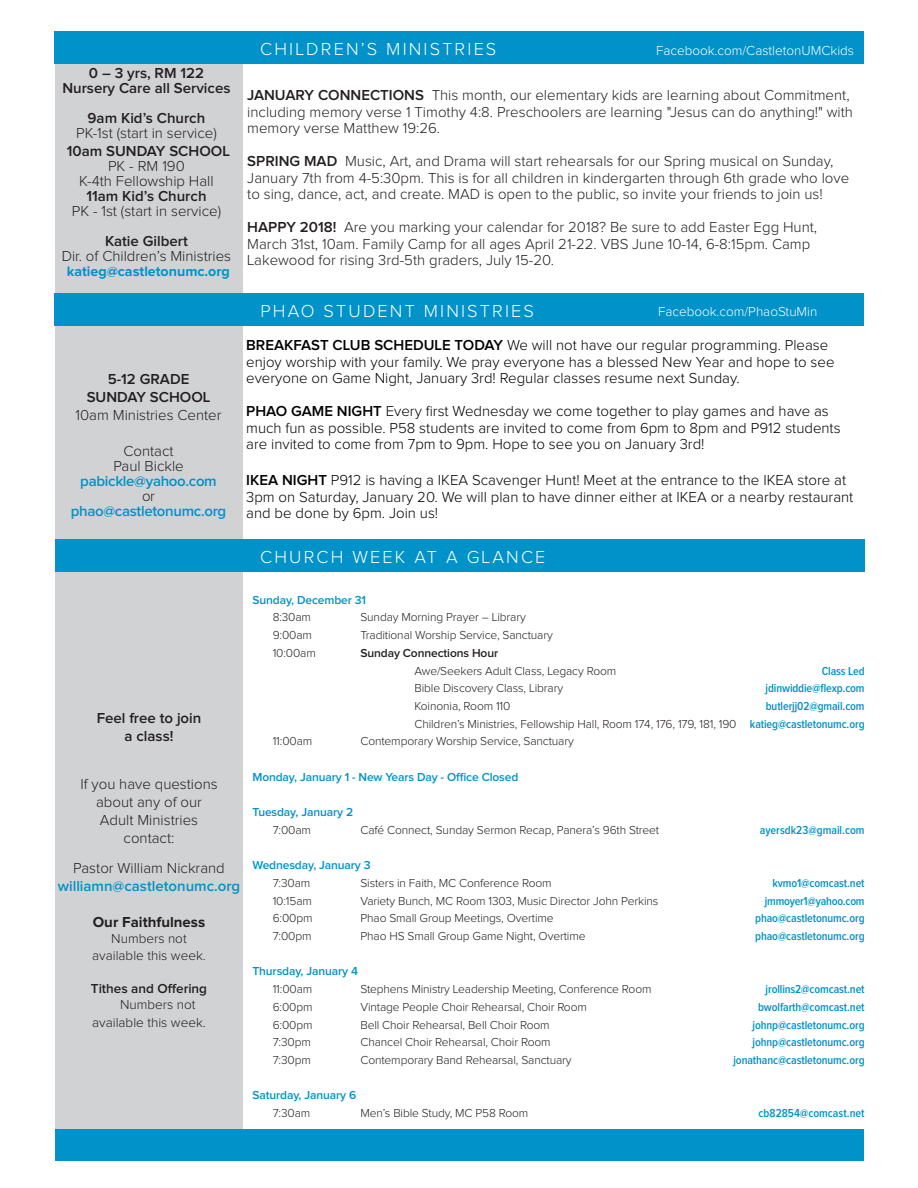
<style>
.page{position:relative;width:918px;height:1188px;background:#fff}
.page>*{position:absolute;margin:0;border:0;box-sizing:border-box;transform-origin:0 0}
.t1{font:300 18px "Proxima Nova";letter-spacing:.12em;color:#fff}
.t2{font:300 15px/16.5px "Proxima Nova";color:#231f20}
.t3{font:300 15px/16.5px "Proxima Nova";color:#000}
.t4{font:600 15px "Proxima Nova";color:#231f20}
.t5{font:600 15px "Proxima Nova";letter-spacing:-.02em;color:#0092c8}
.t6{font:600 15px "Proxima Nova";color:#0092c8}
.t7{font:700 15px "Proxima Nova";color:#231f20}
.t8{font:700 14.25px "Proxima Nova";color:#0092c8}
.t9{font:300 13.5px "Proxima Nova";color:#231f20}
.t10{font:300 13.5px "Proxima Nova";color:#fff}
.t11{font:600 13.5px "Proxima Nova";color:#231f20}
.t12{font:300 12px "Proxima Nova";letter-spacing:-.01em;color:#231f20}
.t13{font:600 12px "Proxima Nova Cond";letter-spacing:-.01em;color:#0092c8}
.t14{font:600 12px "Proxima Nova";letter-spacing:-.01em;color:#0092c8}
.t15{font:600 12px "Proxima Nova";letter-spacing:-.01em;color:#231f20}
.s1{font-weight:600}
</style>
<div class="page">
<div style="left:55px;top:64px;width:188px;height:1066px;background:#d1d2d4"></div>
<div style="left:54px;top:31px;width:810px;height:33px;background:#0092c8"></div>
<div style="left:54px;top:293px;width:810px;height:32px;background:#0092c8"></div>
<div style="left:55px;top:539px;width:810px;height:33px;background:#0092c8"></div>
<div style="left:55px;top:1130px;width:809px;height:31px;background:#0092c8"></div>
<p class="t4" style="left:89px;top:66px;width:117px">0 – 3 yrs, RM 122</p>
<p class="t4" style="left:62px;top:81px;width:169px">Nursery Care all Services</p>
<p class="t4" style="left:88px;top:111px;width:119px">9am Kid’s Church</p>
<p class="t2" style="left:76px;top:126px;width:142px">PK-1st (start in service)</p>
<p class="t4" style="left:67px;top:144px;width:165px">10am SUNDAY SCHOOL</p>
<p class="t2" style="left:108px;top:159px;width:78px">PK - RM 190</p>
<p class="t2" style="left:79px;top:174px;width:136px">K-4th Fellowship Hall</p>
<p class="t4" style="left:86px;top:189px;width:122px">11am Kid’s Church</p>
<p class="t2" style="left:72px;top:204px;width:151px">PK - 1st (start in service)</p>
<p class="t4" style="left:105px;top:234px;width:84px">Katie Gilbert</p>
<p class="t2" style="left:62px;top:249px;width:171px">Dir. of Children’s Ministries</p>
<p class="t8" style="left:67px;top:265px;width:165px">katieg@castletonumc.org</p>
<p class="t4" style="left:108px;top:372px;width:83px">5-12 GRADE</p>
<p class="t4" style="left:87px;top:390px;width:125px">SUNDAY SCHOOL</p>
<p class="t2" style="left:76px;top:408px;width:147px">10am Ministries Center</p>
<p class="t2" style="left:123px;top:444px;width:52px">Contact</p>
<p class="t2" style="left:113px;top:459px;width:72px">Paul Bickle</p>
<p class="t5" style="left:80px;top:474px;width:138px">pabickle@yahoo.com</p>
<p class="t2" style="left:142px;top:489px;width:15px">or</p>
<p class="t5" style="left:71px;top:504px;width:157px">phao@castletonumc.org</p>
<p class="t1" style="left:260px;top:40px;width:238px">CHILDREN’S MINISTRIES</p>
<p class="t10" style="left:656px;top:44px;width:200px">Facebook.com/CastletonUMCkids</p>
<p class="t2" style="left:247px;top:87px;width:607px"><span class="s1">JANUARY CONNECTIONS</span> This month, our elementary kids are learning about Commitment, including memory verse 1 Timothy 4:8. Preschoolers are learning "Jesus can do anything!" with memory verse Matthew 19:26.</p>
<p class="t2" style="left:247px;top:153px;width:603px"><span class="s1">SPRING MAD</span> Music, Art, and Drama will start rehearsals for our Spring musical on Sunday,<br>January 7th from 4-5:30pm. This is for all children in kindergarten through 6th grade who love to sing, dance, act, and create. MAD is open to the public, so invite your friends to join us!</p>
<p class="t2" style="left:247px;top:219px;width:571px"><span class="s1">HAPPY 2018!</span> Are you marking your calendar for 2018? Be sure to add Easter Egg Hunt,<br>March 31st, 10am. Family Camp for all ages April 21-22. VBS June 10-14, 6-8:15pm. Camp<br>Lakewood for rising 3rd-5th graders, July 15-20.</p>
<p class="t1" style="left:261px;top:302px;width:275px">PHAO STUDENT MINISTRIES</p>
<p class="t10" style="left:658px;top:305px;width:161px">Facebook.com/PhaoStuMin</p>
<p class="t3" style="left:246px;top:337px;width:590px"><span class="s1">BREAKFAST CLUB SCHEDULE TODAY</span> We will not have our regular programming. Please enjoy worship with your family. We pray everyone has a blessed New Year and hope to see everyone on Game Night, January 3rd! Regular classes resume next Sunday.</p>
<p class="t3" style="left:246px;top:403px;width:596px"><span class="s1">PHAO GAME NIGHT</span> Every first Wednesday we come together to play games and have as much fun as possible. P58 students are invited to come from 6pm to 8pm and P912 students are invited to come from 7pm to 9pm. Hope to see you on January 3rd!</p>
<p class="t3" style="left:246px;top:472px;width:609px"><span class="s1">IKEA NIGHT</span> P912 is having a IKEA Scavenger Hunt! Meet at the entrance to the IKEA store at<br>3pm on Saturday, January 20. We will plan to have dinner either at IKEA or a nearby restaurant and be done by 6pm. Join us!</p>
<p class="t1" style="left:260px;top:548px;width:287px">CHURCH WEEK AT A GLANCE</p>
<p class="t4" style="left:97px;top:711px;width:106px">Feel free to join</p>
<p class="t4" style="left:125px;top:729px;width:50px">a class!</p>
<p class="t2" style="left:80px;top:776px;width:139px">If you have questions</p>
<p class="t2" style="left:96px;top:794px;width:107px">about any of our</p>
<p class="t2" style="left:100px;top:812px;width:100px">Adult Ministries</p>
<p class="t2" style="left:124px;top:830px;width:52px">contact:</p>
<p class="t2" style="left:73px;top:860px;width:153px">Pastor William Nickrand</p>
<p class="t6" style="left:58px;top:879px;width:184px">williamn@castletonumc.org</p>
<p class="t7" style="left:93px;top:915px;width:114px">Our Faithfulness</p>
<p class="t9" style="left:111px;top:933px;width:77px">Numbers not</p>
<p class="t9" style="left:92px;top:949px;width:115px">available this week.</p>
<p class="t11" style="left:91px;top:982px;width:118px">Tithes and Offering</p>
<p class="t9" style="left:120px;top:999px;width:77px">Numbers not</p>
<p class="t9" style="left:92px;top:1017px;width:115px">available this week.</p>
<p class="t14" style="left:252px;top:594px;width:115px">Sunday, December 31</p>
<p class="t12" style="left:273px;top:612px;width:40px">8:30am</p>
<p class="t12" style="left:360px;top:612px;width:167px">Sunday Morning Prayer – Library</p>
<p class="t12" style="left:273px;top:630px;width:41px">9:00am</p>
<p class="t12" style="left:360px;top:630px;width:194px">Traditional Worship Service, Sanctuary</p>
<p class="t12" style="left:273px;top:647px;width:45px">10:00am</p>
<p class="t15" style="left:360px;top:647px;width:139px">Sunday Connections Hour</p>
<p class="t12" style="left:414px;top:665px;width:203px">Awe/Seekers Adult Class, Legacy Room</p>
<p class="t12" style="left:414px;top:683px;width:150px">Bible Discovery Class, Library</p>
<p class="t12" style="left:414px;top:700px;width:98px">Koinonia, Room 110</p>
<p class="t12" style="left:414px;top:718px;width:324px">Children’s Ministries, Fellowship Hall, Room 174, 176, 179, 181, 190</p>
<p class="t12" style="left:273px;top:736px;width:41px">11:00am</p>
<p class="t12" style="left:360px;top:736px;width:215px">Contemporary Worship Service, Sanctuary</p>
<p class="t14" style="left:252px;top:771px;width:267px">Monday, January 1 - New Years Day - Office Closed</p>
<p class="t14" style="left:252px;top:807px;width:102px">Tuesday, January 2</p>
<p class="t12" style="left:273px;top:824px;width:40px">7:00am</p>
<p class="t12" style="left:360px;top:824px;width:300px">Café Connect, Sunday Sermon Recap, Panera’s 96th Street</p>
<p class="t14" style="left:252px;top:860px;width:120px">Wednesday, January 3</p>
<p class="t12" style="left:273px;top:877px;width:39px">7:30am</p>
<p class="t12" style="left:360px;top:877px;width:193px">Sisters in Faith, MC Conference Room</p>
<p class="t12" style="left:273px;top:895px;width:41px">10:15am</p>
<p class="t12" style="left:360px;top:895px;width:300px">Variety Bunch, MC Room 1303, Music Director John Perkins</p>
<p class="t12" style="left:273px;top:913px;width:41px">6:00pm</p>
<p class="t12" style="left:360px;top:913px;width:195px">Phao Small Group Meetings, Overtime</p>
<p class="t12" style="left:273px;top:931px;width:40px">7:00pm</p>
<p class="t12" style="left:360px;top:931px;width:227px">Phao HS Small Group Game Night, Overtime</p>
<p class="t14" style="left:252px;top:966px;width:107px">Thursday, January 4</p>
<p class="t12" style="left:273px;top:984px;width:41px">11:00am</p>
<p class="t12" style="left:360px;top:984px;width:293px">Stephens Ministry Leadership Meeting, Conference Room</p>
<p class="t12" style="left:273px;top:1001px;width:41px">6:00pm</p>
<p class="t12" style="left:360px;top:1001px;width:228px">Vintage People Choir Rehearsal, Choir Room</p>
<p class="t12" style="left:273px;top:1019px;width:41px">6:00pm</p>
<p class="t12" style="left:360px;top:1019px;width:191px">Bell Choir Rehearsal, Bell Choir Room</p>
<p class="t12" style="left:273px;top:1037px;width:40px">7:30pm</p>
<p class="t12" style="left:360px;top:1037px;width:192px">Chancel Choir Rehearsal, Choir Room</p>
<p class="t12" style="left:273px;top:1054px;width:40px">7:30pm</p>
<p class="t12" style="left:360px;top:1054px;width:213px">Contemporary Band Rehearsal, Sanctuary</p>
<p class="t14" style="left:252px;top:1090px;width:105px">Saturday, January 6</p>
<p class="t12" style="left:273px;top:1108px;width:39px">7:30am</p>
<p class="t12" style="left:360px;top:1108px;width:169px">Men’s Bible Study, MC P58 Room</p>
<p class="t13" style="left:822px;top:665px;width:44px">Class Led</p>
<p class="t13" style="left:766px;top:683px;width:101px">jdinwiddie@flexp.com</p>
<p class="t13" style="left:766px;top:700px;width:100px">butlerjj02@gmail.com</p>
<p class="t13" style="left:750px;top:718px;width:116px">katieg@castletonumc.org</p>
<p class="t13" style="left:760px;top:824px;width:106px">ayersdk23@gmail.com</p>
<p class="t13" style="left:772px;top:877px;width:94px">kvmo1@comcast.net</p>
<p class="t13" style="left:765px;top:895px;width:101px">jmmoyer1@yahoo.com</p>
<p class="t13" style="left:755px;top:913px;width:111px">phao@castletonumc.org</p>
<p class="t13" style="left:755px;top:931px;width:111px">phao@castletonumc.org</p>
<p class="t13" style="left:766px;top:984px;width:101px">jrollins2@comcast.net</p>
<p class="t13" style="left:758px;top:1001px;width:108px">bwolfarth@comcast.net</p>
<p class="t13" style="left:753px;top:1019px;width:114px">johnp@castletonumc.org</p>
<p class="t13" style="left:753px;top:1037px;width:114px">johnp@castletonumc.org</p>
<p class="t13" style="left:733px;top:1054px;width:133px">jonathanc@castletonumc.org</p>
<p class="t13" style="left:759px;top:1108px;width:108px">cb82854@comcast.net</p>
</div>
